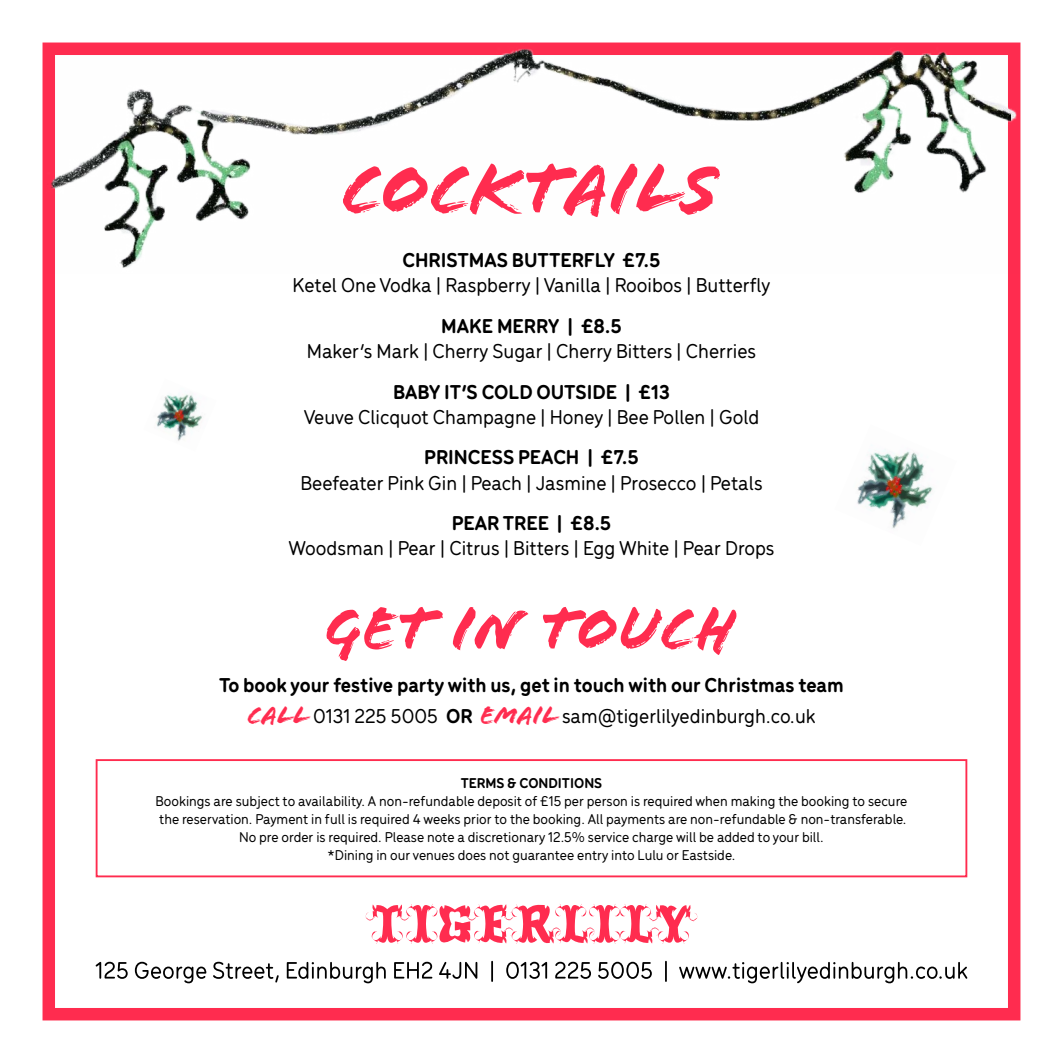
<style>
.page{position:relative;width:1063px;height:1063px;background:#fff}
.page>*{position:absolute;margin:0;border:0;box-sizing:border-box;transform-origin:0 0}
.t1{font:500 21.25px "Menco";color:#000}
.t2{font:700 21.25px/31.8px "Menco";color:#000;text-align:center}
.t3{font:500 15px/18px "Menco";color:#000;text-align:center}
.t4{font:700 15px "Menco";color:#000}
.s1{font-family:"Flood Std";font-weight:400;font-size:26.5px;color:#ff2c4f}
.s2{font-weight:500}
</style>
<div class="page">
<div style="left:43px;top:43px;width:977px;height:977px;border:12px solid #ff2c4f"></div>
<img style="left:47px;top:46px;width:973px;height:228px">
<div style="left:96px;top:759px;width:871px;height:118px;border:2px solid #ff2c4f"></div>
<svg style="left:326px;top:607px;width:410px;height:54px"></svg>
<img style="left:156px;top:394px;width:46px;height:47px">
<img style="left:857px;top:449px;width:76px;height:80px">
<svg style="left:96px;top:961px;width:871px;height:22px"></svg>
<svg style="left:366px;top:904px;width:331px;height:40px"></svg>
<svg style="left:343px;top:163px;width:377px;height:54px"></svg>
<h1 class="t2" style="left:403px;top:243px;width:259px">CHRISTMAS BUTTERFLY £7.5</h1>
<h1 class="t1" style="left:293px;top:270px;width:479px">Ketel One Vodka | Raspberry | Vanilla | Rooibos | Butterfly</h1>
<h1 class="t2" style="left:441px;top:308px;width:182px">MAKE MERRY | £8.5</h1>
<h1 class="t1" style="left:307px;top:336px;width:451px">Maker’s Mark | Cherry Sugar | Cherry Bitters | Cherries</h1>
<h1 class="t2" style="left:393px;top:374px;width:278px">BABY IT’S COLD OUTSIDE | £13</h1>
<h1 class="t1" style="left:304px;top:402px;width:457px">Veuve Clicquot Champagne | Honey | Bee Pollen | Gold</h1>
<h1 class="t2" style="left:424px;top:440px;width:216px">PRINCESS PEACH | £7.5</h1>
<h1 class="t1" style="left:300px;top:468px;width:464px">Beefeater Pink Gin | Peach | Jasmine | Prosecco | Petals</h1>
<h1 class="t2" style="left:452px;top:506px;width:161px">PEAR TREE | £8.5</h1>
<h1 class="t1" style="left:289px;top:533px;width:488px">Woodsman | Pear | Citrus | Bitters | Egg White | Pear Drops</h1>
<h1 class="t2" style="left:219px;top:667px;width:626px">To book your festive party with us, get in touch with our Christmas team<br><span class="s1">CALL</span> <span class="s2">0131 225 5005</span> OR <span class="s1">EMAIL</span> <span class="s2">sam@tigerlilyedinburgh.co.uk</span></h1>
<p class="t4" style="left:461px;top:772px;width:143px">TERMS &amp; CONDITIONS</p>
<p class="t3" style="left:156px;top:791px;width:753px">Bookings are subject to availability. A non-refundable deposit of £15 per person is required when making the booking to secure the reservation. Payment in full is required 4 weeks prior to the booking. All payments are non-refundable &amp; non-transferable.<br>No pre order is required. Please note a discretionary 12.5% service charge will be added to your bill.<br>*Dining in our venues does not guarantee entry into Lulu or Eastside.</p>
</div>
